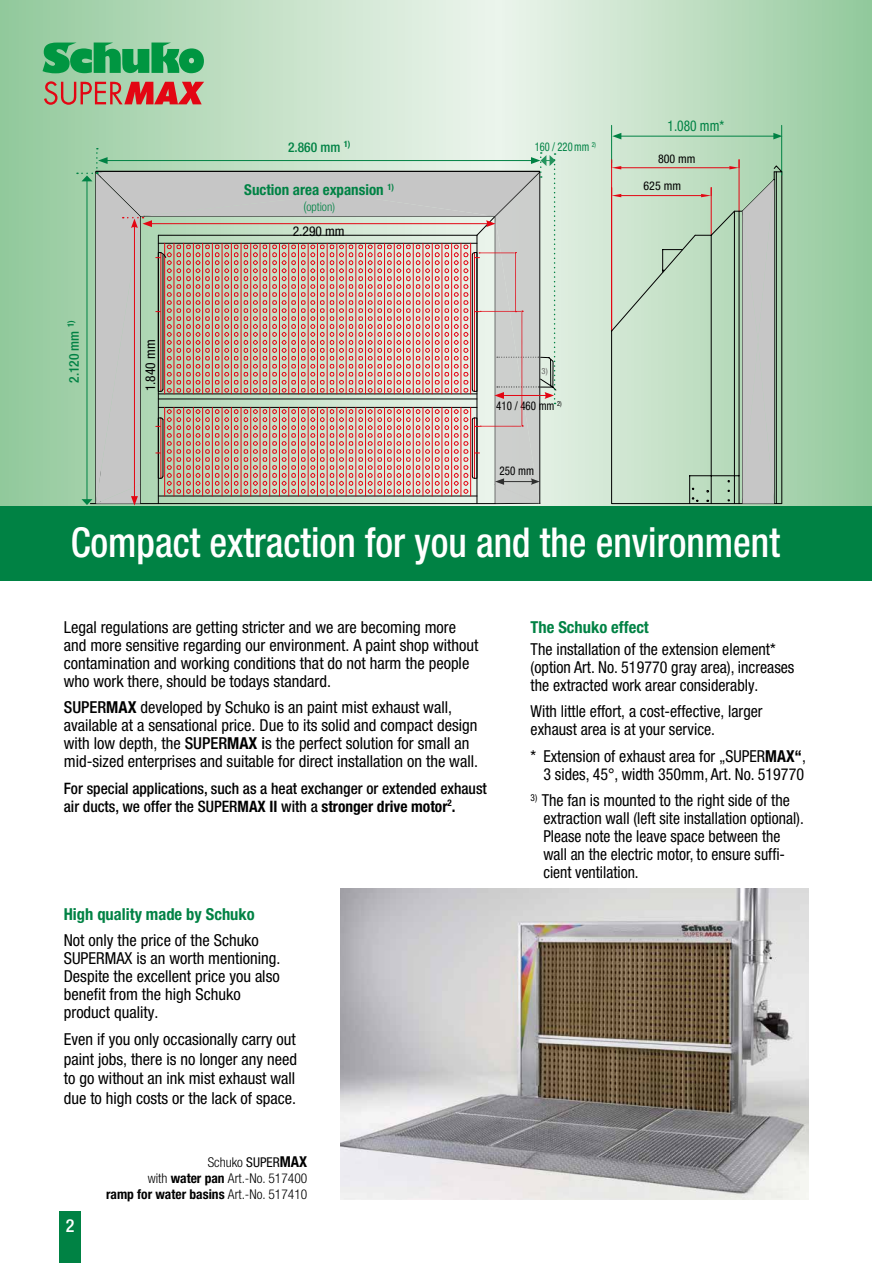
<style>
.page{position:relative;width:872px;height:1263px;background:#fff}
.page>*{position:absolute;margin:0;border:0;box-sizing:border-box;transform-origin:0 0}
.t1{font:500 condensed 41.25px "Helvetica Neue LT Pro";color:#fff;scale:.93 1}
.t2{font:500 condensed 18px "Helvetica Neue LT Pro";color:#fff}
.t3{font:condensed 16.5px/18px "Helvetica Neue LT Pro";color:#000}
.t4{font:700 condensed 16.5px "Helvetica Neue LT Pro";color:#008244}
.t5{font:500 condensed 15.75px/18px "Helvetica Neue LT Pro";color:#000}
.t6{font:700 condensed 15px "Helvetica Neue LT Pro";color:#008244}
.t7{font:condensed 14.85px "Helvetica Neue LT Pro";color:#008244;scale:.91 1}
.t8{font:300 condensed 13.5px/16.2px "Helvetica Neue LT Pro";color:#000;text-align:right}
.t9{font:500 condensed 13.5px "Helvetica Neue LT Pro";color:#008244}
.t10{font:condensed 13.5px "Helvetica Neue LT Pro";color:#000}
.t11{font:condensed 12px "Helvetica Neue LT Pro";color:#008244;scale:.87 1}
.t12{font:condensed 12px "Helvetica Neue LT Pro";color:#000;scale:.91 1}
.t13{font:condensed 12px "Helvetica Neue LT Pro";color:#000}
.t14{font:300 condensed 12px "Helvetica Neue LT Pro";color:#008244}
.t15{font:condensed 12px "Helvetica Neue LT Pro";color:#000;scale:.92 1}
.t16{font:condensed 8.55px "Helvetica Neue LT Pro";color:#646363}
.s1{font-size:13.5px}
.s2{font-weight:500}
.s3{font-weight:700}
.s4{font-weight:400}
.s5{font-weight:700;font-size:15px}
</style>
<div class="page">
<svg style="left:0;top:0;width:872px;height:506px;background:#b5dabb"></svg>
<svg style="left:43px;top:43px;width:161px;height:30px;background:#33a862"></svg>
<svg style="left:44px;top:81px;width:160px;height:24px;background:#c27667"></svg>
<img style="left:340px;top:889px;width:468px;height:310px">
<hr style="left:611px;top:160px;width:1px;height:171px;background:#e30613">
<svg style="left:555px;top:476px;width:107px;height:28px;background:#cee2d0"></svg>
<svg style="left:555px;top:210px;width:107px;height:266px;background:#d1e5d2"></svg>
<hr style="left:781px;top:125px;width:1px;height:50px;background:#008244">
<hr style="left:611px;top:125px;width:1px;height:38px;background:#008244">
<hr style="left:621px;top:167px;width:108px;height:1px;background:#e30613">
<svg style="left:611px;top:160px;width:10px;height:9px"></svg>
<hr style="left:621px;top:195px;width:80px;height:1px;background:#e30613">
<svg style="left:612px;top:188px;width:9px;height:9px"></svg>
<svg style="left:662px;top:160px;width:121px;height:344px;background:#b3c8b4"></svg>
<hr style="left:619px;top:136px;width:156px;height:1px;background:#008244">
<svg style="left:612px;top:133px;width:9px;height:6px"></svg>
<svg style="left:773px;top:133px;width:9px;height:6px"></svg>
<svg style="left:77px;top:148px;width:478px;height:358px;background:#c6baae"></svg>
<div style="left:60px;top:1212px;width:21px;height:51px;background:#008244"></div>
<div style="left:0;top:506px;width:872px;height:74px;background:#008244"></div>
<p class="t9" style="left:66px;top:383px;width:64px;rotate:-90deg">2.120 mm <sup>1)</sup></p>
<p class="t10" style="left:142px;top:391px;width:53px;rotate:-90deg">1.840 mm</p>
<p class="t9" style="left:288px;top:139px;width:64px">2.860 mm <sup>1)</sup></p>
<p class="t6" style="left:244px;top:180px;width:151px">Suction area expansion <sup>1)</sup></p>
<p class="t14" style="left:303px;top:200px;width:33px"><span class="s1">(</span>option)</p>
<p class="t10" style="left:293px;top:223px;width:53px">2.290 mm</p>
<p class="t11" style="left:534px;top:139px;width:72px">160 / 220mm <sup>2)</sup></p>
<p class="t7" style="left:667px;top:117px;width:64px">1.080 mm*</p>
<p class="t13" style="left:658px;top:152px;width:39px">800 mm</p>
<p class="t13" style="left:643px;top:179px;width:39px">625 mm</p>
<p class="t16" style="left:541px;top:366px;width:8px">3)</p>
<p class="t12" style="left:496px;top:399px;width:73px">410 / 460 mm <sup>2)</sup></p>
<p class="t15" style="left:499px;top:463px;width:39px">250 mm</p>
<h1 class="t1" style="left:71px;top:517px;width:764px">Compact extraction for you and the environment</h1>
<p class="t3" style="left:64px;top:618px;width:416px">Legal regulations are getting stricter and we are becoming more and more sensitive regarding our environment. A paint shop without contamination and working conditions that do not harm the people who work there, should be todays standard.</p>
<p class="t3" style="left:64px;top:698px;width:416px"><span class="s2">SUPER</span><span class="s3">MAX</span> developed by Schuko is an paint mist exhaust wall, available at a sensational price. Due to its solid and compact design with low depth, the <span class="s2">SUPER</span><span class="s3">MAX</span> <span class="s2">i</span>s the perfect solution for small an mid-sized enterprises and suitable for direct installation on the wall.</p>
<p class="t5" style="left:64px;top:779px;width:424px">For special applications, such as a heat exchanger or extended exhaust air ducts, we offer the SUPER<span class="s3">MAX II</span> with a <span class="s3">stronger drive motor</span><sup>2</sup><span class="s3">.</span></p>
<p class="t4" style="left:64px;top:904px;width:192px">High quality made by Schuko</p>
<p class="t3" style="left:64px;top:931px;width:218px">Not only the price of the Schuko<br>SUPERMAX is an worth mentioning.<br>Despite the excellent price you also benefit from the high Schuko product quality.</p>
<p class="t3" style="left:64px;top:1029px;width:235px;line-height:19.8px;text-align:justify">Even if you only occasionally carry out paint jobs, there is no longer any need to go without an ink mist exhaust wall due to high costs or the lack of space.</p>
<p class="t2" style="left:66px;top:1214px;width:10px">2</p>
<p class="t8" style="left:106px;top:1154px;width:203px">Schuko <span class="s4">SUPER</span><span class="s5">MAX<br></span>with <span class="s3">water pan</span> Art.-No. 517400<br><span class="s3">ramp for water basins</span> Art.-No. 517410</p>
<p class="t4" style="left:530px;top:617px;width:120px">The Schuko effect</p>
<p class="t3" style="left:530px;top:640px;width:265px">The installation of the extension element* (option Art. No. 519770 gray area), increases the extracted work arear considerably.</p>
<p class="t3" style="left:530px;top:702px;width:233px">With little effort, a cost-effective, larger exhaust area is at your service.</p>
<p class="t3" style="left:530px;top:747px;width:277px;text-align:right">* Extension of exhaust area for „SUPER<span class="s3">MAX“</span>,<br>3 sides, 45°, width 350mm, Art. No. 519770</p>
<p class="t3" style="left:543px;top:791px;width:262px;text-indent:-13px"><sup>3)</sup> The fan is mounted to the right side of the extraction wall (left site installation optional).<br>Please note the leave space between the wall an the electric motor, to ensure suffi&shy;cient ventilation.</p>
</div>
